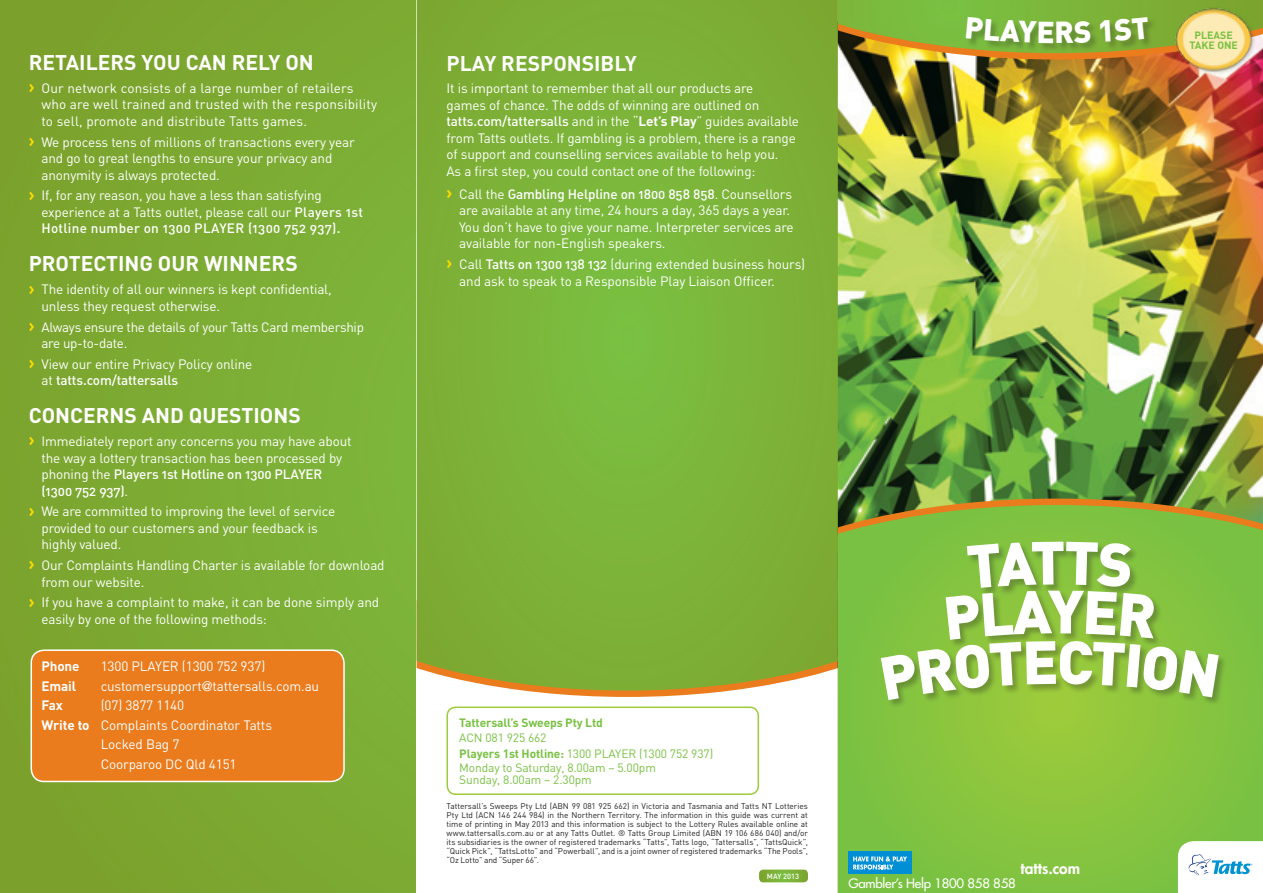
<style>
.page{position:relative;width:1263px;height:893px;background:#7caa32}
.page>*{position:absolute;margin:0;border:0;box-sizing:border-box;transform-origin:0 0}
.t1{font:900 60px "DIN";color:#fff}
.t2{font:900 30px "DIN";color:#fff}
.t3{font:700 21px "DIN";color:#fff}
.t4{font:800 15.45px "Futura";color:#fff}
.t5{font:13.5px/16.5px "DIN";letter-spacing:-.01em;color:#fff}
.t6{font:13.5px/16.5px "DIN";letter-spacing:.01em;color:#fff}
.t7{font:13.5px/16.5px "DIN Medium Alternate";letter-spacing:-.01em;color:#fff}
.t8{font:13.5px "DIN Medium Alternate";letter-spacing:.02em;color:#fff}
.t9{font:700 13.5px "DIN";letter-spacing:-.01em;color:#fff}
.t10{font:12.75px "Futura";letter-spacing:-.02em;color:#fff;scale:1.04 1}
.t11{font:12px/16.2px "DIN";letter-spacing:-.01em;color:#79c142}
.t12{font:700 12px "DIN";letter-spacing:-.01em;color:#79c142}
.t13{font:700 10.5px/9.9px "DIN";color:#79c142;text-align:center}
.t14{font:8.25px/9px "DIN";letter-spacing:-.005em;color:#231f20;text-align:justify}
.t15{font:500 7.5px "DIN";color:#fff}
.s1{font-family:"Meta";font-weight:700;color:#ffdc01}
.s2{font-family:"DIN Medium Alternate"}
.s3{font-family:"DIN"}
.s4{font-family:"Helvetica Neue"}
.s5{font-weight:700}
</style>
<div class="page">
<div style="left:417px;top:0;width:421px;height:893px;background:#fff"></div>
<div style="left:446px;top:706px;width:313px;height:89px;border:2px solid #9ecb3a;border-radius:9px"></div>
<img style="left:838px;top:60px;width:425px;height:439px">
<svg style="left:838px;top:505px;width:425px;height:388px;background:#84c03f"></svg>
<div style="left:1173px;top:5px;width:85px;height:72px;background:#231f20;opacity:.2"></div>
<img style="left:1157px;top:60px;width:106px;height:15px">
<div style="left:880px;top:641px;width:347px;height:68px;background:#231f20;opacity:.3"></div>
<div style="left:31px;top:650px;width:313px;height:131px;background:#ea7c1d;border-radius:13px"></div>
<div style="left:31px;top:649px;width:314px;height:133px;border:2px solid #fff;border-radius:13px"></div>
<svg style="left:520px;top:690px;width:318px;height:7px"></svg>
<svg style="left:417px;top:0;width:421px;height:690px;background:#7db238"></svg>
<svg style="left:759px;top:870px;width:49px;height:12px"></svg>
<div style="left:848px;top:852px;width:64px;height:22px;background:#008fd5"></div>
<svg style="left:853px;top:856px;width:54px;height:14px"></svg>
<svg style="left:1178px;top:841px;width:85px;height:52px;background:#e8f4f7"></svg>
<svg style="left:838px;top:0;width:425px;height:60px"></svg>
<svg style="left:881px;top:542px;width:338px;height:158px"></svg>
<h3 class="t3" style="left:29px;top:49px;width:287px">RETAILERS YOU CAN RELY ON</h3>
<p class="t6" style="left:41px;top:79px;width:337px;text-indent:-13px"><span class="s1">&gt;</span> Our network consists of a large number of retailers who are well trained and trusted with the responsibility to sell, promote and distribute Tatts games.</p>
<p class="t5" style="left:41px;top:133px;width:315px;text-indent:-13px"><span class="s1">&gt;</span> We process tens of millions of transactions every year and go to great lengths to ensure your privacy and anonymity is always protected.</p>
<p class="t5" style="left:41px;top:187px;width:323px;text-indent:-13px"><span class="s1">&gt;</span> If, for any reason, you have a less than satisfying experience at a Tatts outlet, please call our <span class="s2">Players 1st</span></p>
<p class="t8" style="left:41px;top:220px;width:301px">Hotline number on 1300 PLAYER (1300 752 937).</p>
<h3 class="t3" style="left:29px;top:250px;width:271px">PROTECTING OUR WINNERS</h3>
<p class="t5" style="left:41px;top:281px;width:292px;text-indent:-13px"><span class="s1">&gt;</span> The identity of all our winners is kept confidential, unless they request otherwise.</p>
<p class="t5" style="left:41px;top:318px;width:324px;text-indent:-13px"><span class="s1">&gt;</span> Always ensure the details of your Tatts Card membership are up-to-date.</p>
<p class="t5" style="left:29px;top:355px;width:225px"><span class="s1">&gt;</span> View our entire Privacy Policy online</p>
<p class="t7" style="left:41px;top:372px;width:138px"><span class="s3">at</span> tatts.com/tattersalls</p>
<h3 class="t3" style="left:29px;top:402px;width:274px">CONCERNS AND QUESTIONS</h3>
<p class="t5" style="left:29px;top:433px;width:325px;text-align:center"><span class="s1">&gt;</span> Immediately report any concerns you may have about the way a lottery transaction has been processed by</p>
<p class="t7" style="left:41px;top:466px;width:283px"><span class="s3">phoning the</span> Players 1st Hotline on 1300 PLAYER (1300 752 937)<span class="s3">.</span></p>
<p class="t5" style="left:41px;top:503px;width:295px;text-indent:-13px"><span class="s1">&gt;</span> We are committed to improving the level of service provided to our customers and your feedback is highly valued.</p>
<p class="t5" style="left:41px;top:557px;width:345px;text-indent:-13px"><span class="s1">&gt;</span> Our Complaints Handling Charter is available for download from our website.</p>
<p class="t5" style="left:41px;top:594px;width:339px;text-indent:-13px"><span class="s1">&gt;</span> If you have a complaint to make, it can be done simply and easily by one of the following methods:</p>
<p class="t9" style="left:41px;top:658px;width:40px">Phone</p>
<p class="t5" style="left:101px;top:658px;width:166px">1300 PLAYER (1300 752 937)</p>
<p class="t9" style="left:41px;top:677px;width:36px">Email</p>
<p class="t5" style="left:101px;top:678px;width:220px">customersupport<span class="s4">@</span>tattersalls.com.au</p>
<p class="t9" style="left:41px;top:697px;width:23px">Fax</p>
<p class="t5" style="left:101px;top:697px;width:85px">(07) 3877 1140</p>
<p class="t5" style="left:41px;top:717px;width:232px"><span class="s5">Write to</span> Complaints Coordinator Tatts</p>
<p class="t5" style="left:101px;top:736px;width:80px">Locked Bag 7</p>
<p class="t5" style="left:101px;top:755px;width:137px">Coorparoo DC Qld 4151</p>
<h3 class="t3" style="left:446px;top:49px;width:192px">PLAY RESPONSIBLY</h3>
<p class="t5" style="left:446px;top:80px;width:354px">It is important to remember that all our products are<br>games of chance. The odds of winning are outlined on <span class="s2">tatts.com/tattersalls</span> and in the “<span class="s5">Let’s Play</span>” guides available from Tatts outlets. If gambling is a problem, there is a range of support and counselling services available to help you.<br>As a first step, you could contact one of the following:</p>
<p class="t7" style="left:446px;top:185px;width:347px"><span class="s1">&gt;</span> <span class="s3">Call the</span> Gambling Helpline on 1800 858 858<span class="s3">. Counsellors</span></p>
<p class="t5" style="left:459px;top:202px;width:336px">are available at any time, 24 hours a day, 365 days a year.<br>You don’t have to give your name. Interpreter services are available for non-English speakers.</p>
<p class="t5" style="left:459px;top:256px;width:347px;text-indent:-13px"><span class="s1">&gt;</span> Call <span class="s2">Tatts on 1300 138 132</span> (during extended business hours) and ask to speak to a Responsible Play Liaison Officer.</p>
<h2 class="t2" style="left:1054px;top:12px;width:21px">R</h2>
<p class="t13" style="left:1189px;top:30px;width:50px">PLEASE<br>TAKE ONE</p>
<p class="t12" style="left:459px;top:715px;width:145px">Tattersall’s Sweeps Pty Ltd</p>
<p class="t11" style="left:459px;top:729px;width:255px">ACN 081 925 662<br><span class="s5">Players 1st Hotline:</span> 1300 PLAYER (1300 752 937)</p>
<p class="t11" style="left:459px;top:761px;width:198px;line-height:12px">Monday to Saturday, 8.00am – 5.00pm<br>Sunday, 8.00am – 2.30pm</p>
<p class="t14" style="left:446px;top:802px;width:363px">Tattersall’s Sweeps Pty Ltd (ABN 99 081 925 662) in Victoria and Tasmania and Tatts NT Lotteries Pty Ltd (ACN 146 244 984) in the Northern Territory. The information in this guide was current at time of printing in May 2013 and this information is subject to the Lottery Rules available online at www.tattersalls.com.au or at any Tatts Outlet. ® Tatts Group Limited (ABN 19 106 686 040) and/or its subsidiaries is the owner of registered trademarks “Tatts”, Tatts logo, “Tattersalls”, “TattsQuick”, “Quick Pick”, “TattsLotto” and “Powerball”, and is a joint owner of registered trademarks “The Pools”, “Oz Lotto” and “Super 66”.</p>
<p class="t15" style="left:767px;top:872px;width:34px">MAY 2013</p>
<h1 class="t1" style="left:1047px;top:571px;width:38px">Y</h1>
<p class="t4" style="left:1020px;top:858px;width:61px">tatts.com</p>
<p class="t10" style="left:848px;top:875px;width:162px">Gambler’s Help 1800 858 858</p>
</div>
